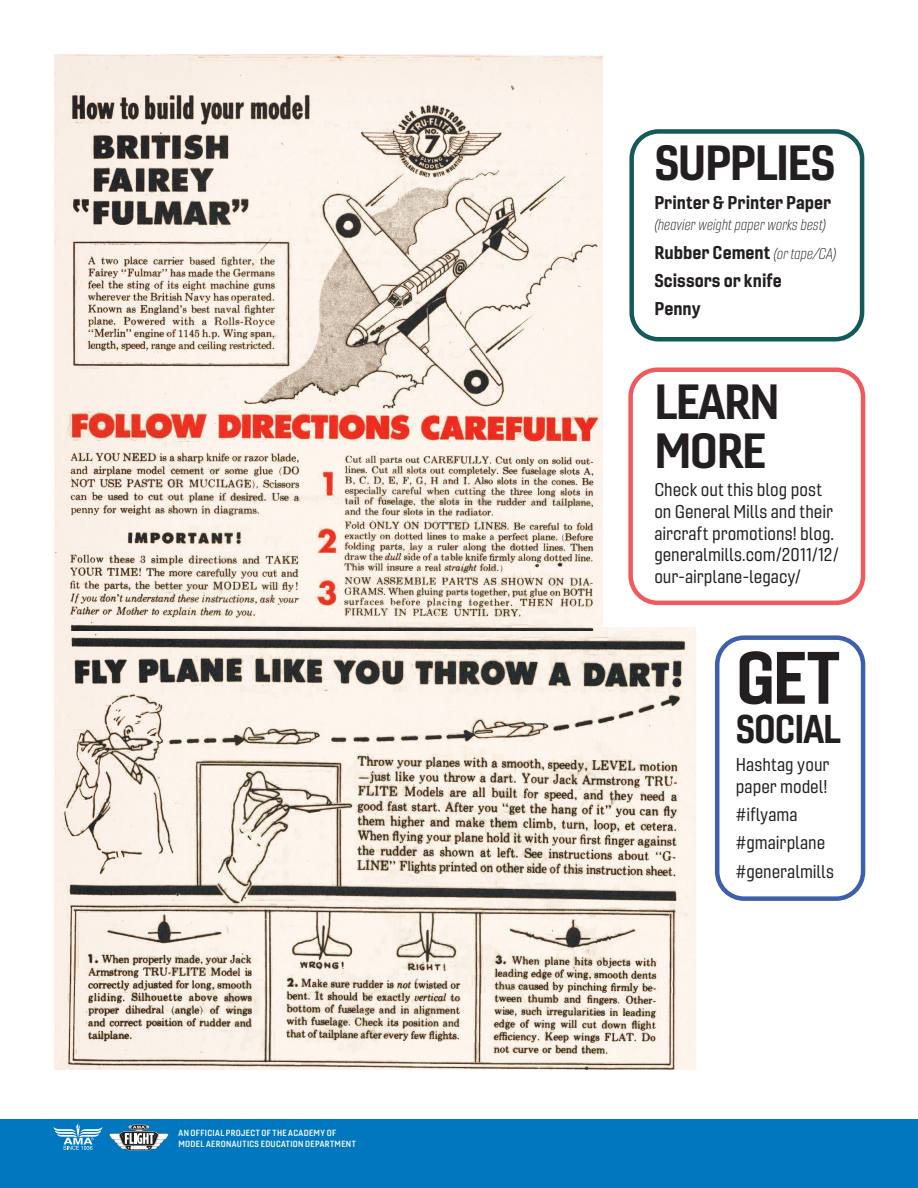
<style>
.page{position:relative;width:918px;height:1188px;background:#fff}
.page>*{position:absolute;margin:0;border:0;box-sizing:border-box;transform-origin:0 0}
.GLOBAL_-_Body_Copy_N{font:72px "Gineso Nor Bol";color:#231f20;scale:.95 1}
.GLOBAL_-_Body_Copy_N-2{font:48px/49.5px "Gineso Nor Bol";letter-spacing:-.03em;color:#231f20}
.GLOBAL_-_Body_Copy_N-3{font:39px "Gineso Nor Bol";letter-spacing:-.025em;color:#231f20;scale:.95 1}
.GLOBAL_-_Body_Copy_N-4{font:18px/21.6px "Gineso Nor Reg";color:#231f20}
.GLOBAL_-_Body_Copy_N-5{font:18px "Gineso Nor Bol";color:#231f20}
.GLOBAL_-_Body_Copy_N-6{font:15px "Gineso Con Thi It";letter-spacing:.005em;color:#231f20}
.GLOBAL_-_Slug{font:8.7px "Gineso Nor Dem";letter-spacing:.04em;color:#fff}
.s1{font-family:"Gineso Con Thi It";font-size:15px}
</style>
<div class="page">
<img style="left:54px;top:628px;width:642px;height:442px">
<div style="left:0;top:1119px;width:918px;height:69px;background:#0077be"></div>
<svg style="left:53px;top:1123px;width:50px;height:27px"></svg>
<svg style="left:109px;top:1124px;width:60px;height:26px"></svg>
<div style="left:629px;top:129px;width:235px;height:213px;border:4px solid #14595b;border-radius:27px"></div>
<div style="left:628px;top:367px;width:237px;height:238px;border:4px solid #f05a5e;border-radius:27px"></div>
<img style="left:54px;top:54px;width:549px;height:577px">
<div style="left:715px;top:635px;width:150px;height:266px;border:4px solid #3c60ac;border-radius:27px"></div>
<p class="GLOBAL_-_Slug" style="left:179px;top:1128px;width:159px">AN OFFICIAL PROJECT OF THE ACADEMY OF</p>
<p class="GLOBAL_-_Slug" style="left:179px;top:1138px;width:179px">MODEL AERONAUTICS EDUCATION DEPARTMENT</p>
<p class="GLOBAL_-_Body_Copy_N-2" style="left:654px;top:138px;width:183px">SUPPLIES</p>
<p class="GLOBAL_-_Body_Copy_N-5" style="left:654px;top:191px;width:178px">Printer &amp; Printer Paper</p>
<p class="GLOBAL_-_Body_Copy_N-6" style="left:654px;top:216px;width:173px">(heavier weight paper works best)</p>
<p class="GLOBAL_-_Body_Copy_N-5" style="left:654px;top:241px;width:183px">Rubber Cement <span class="s1">(or tape/CA)</span></p>
<p class="GLOBAL_-_Body_Copy_N-5" style="left:654px;top:269px;width:129px">Scissors or knife</p>
<p class="GLOBAL_-_Body_Copy_N-5" style="left:654px;top:297px;width:48px">Penny</p>
<p class="GLOBAL_-_Body_Copy_N-2" style="left:654px;top:376px;width:127px">LEARN<br>MORE</p>
<p class="GLOBAL_-_Body_Copy_N-4" style="left:654px;top:479px;width:186px">Check out this blog post on General Mills and their aircraft promotions! blog. generalmills.com/2011/12/ our-airplane-legacy/</p>
<p class="GLOBAL_-_Body_Copy_N" style="left:736px;top:632px;width:111px">GET</p>
<p class="GLOBAL_-_Body_Copy_N-3" style="left:736px;top:704px;width:112px">SOCIAL</p>
<p class="GLOBAL_-_Body_Copy_N-4" style="left:736px;top:754px;width:95px">Hashtag your paper model!</p>
<p class="GLOBAL_-_Body_Copy_N-4" style="left:736px;top:804px;width:63px">#iflyama</p>
<p class="GLOBAL_-_Body_Copy_N-4" style="left:736px;top:832px;width:91px">#gmairplane</p>
<p class="GLOBAL_-_Body_Copy_N-4" style="left:736px;top:861px;width:100px">#generalmills</p>
</div>
